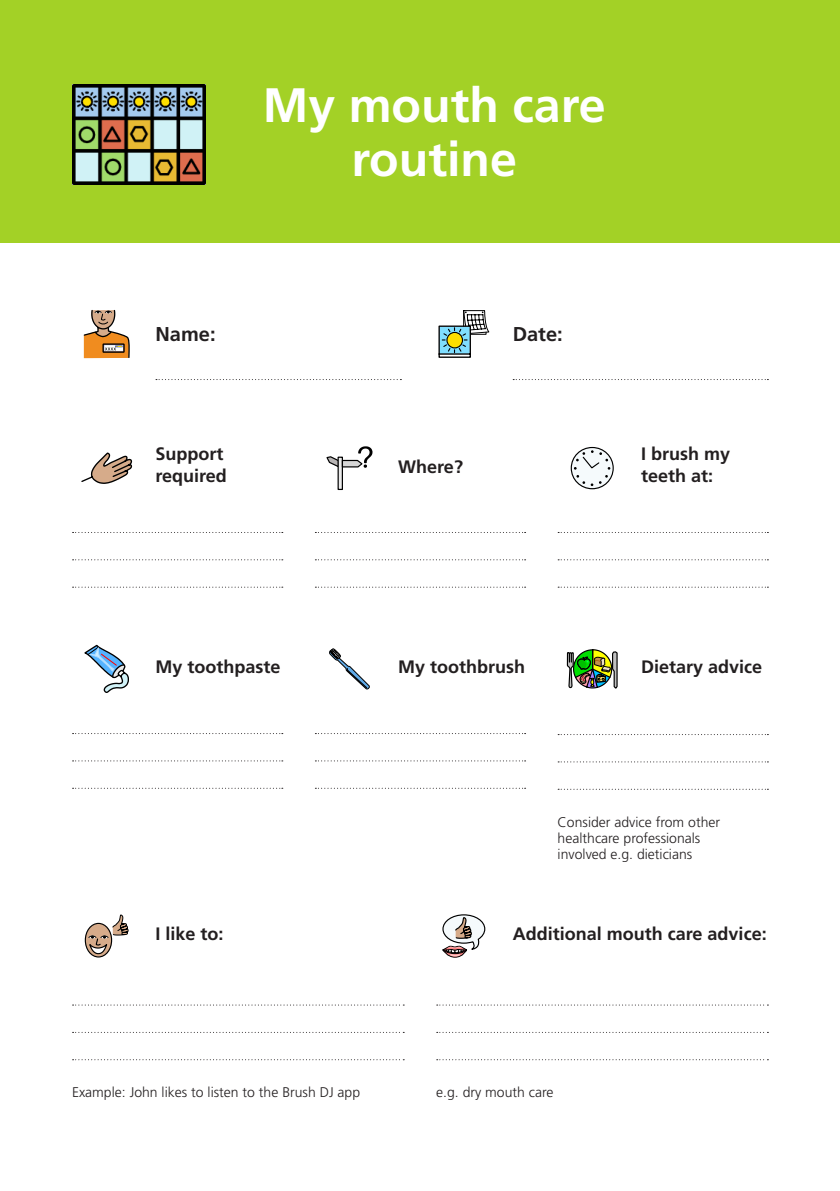
<style>
.page{position:relative;width:840px;height:1191px;background:#fff}
.page>*{position:absolute;margin:0;border:0;box-sizing:border-box;transform-origin:0 0}
.t1{font:700 48.2px/54px "Frutiger LT Std";color:#fff;text-align:center}
.t2{font:700 20px "Frutiger LT Std";color:#231f20}
.t3{font:700 18px/22px "Frutiger LT Std";color:#231f20}
.t4{font:300 14px/16px "Frutiger LT Std";color:#231f20}
</style>
<div class="page">
<div style="left:0;top:0;width:839px;height:242px;background:#a3d126"></div>
<img style="left:72px;top:84px;width:134px;height:100px">
<svg style="left:156px;top:379px;width:245px;height:1px"></svg>
<svg style="left:513px;top:379px;width:255px;height:1px"></svg>
<svg style="left:558px;top:532px;width:210px;height:1px"></svg>
<svg style="left:558px;top:734px;width:210px;height:1px"></svg>
<svg style="left:315px;top:532px;width:210px;height:1px"></svg>
<svg style="left:315px;top:733px;width:210px;height:1px"></svg>
<svg style="left:436px;top:1004px;width:332px;height:1px"></svg>
<svg style="left:72px;top:532px;width:211px;height:1px"></svg>
<svg style="left:72px;top:733px;width:211px;height:1px"></svg>
<svg style="left:72px;top:1004px;width:332px;height:1px"></svg>
<svg style="left:558px;top:559px;width:210px;height:1px"></svg>
<svg style="left:558px;top:761px;width:210px;height:1px"></svg>
<svg style="left:315px;top:559px;width:210px;height:1px"></svg>
<svg style="left:315px;top:760px;width:210px;height:1px"></svg>
<svg style="left:436px;top:1032px;width:332px;height:1px"></svg>
<svg style="left:72px;top:559px;width:211px;height:1px"></svg>
<svg style="left:72px;top:760px;width:211px;height:1px"></svg>
<svg style="left:72px;top:1032px;width:332px;height:1px"></svg>
<svg style="left:558px;top:586px;width:210px;height:1px"></svg>
<svg style="left:558px;top:788px;width:210px;height:1px"></svg>
<svg style="left:315px;top:586px;width:210px;height:1px"></svg>
<svg style="left:315px;top:787px;width:210px;height:1px"></svg>
<svg style="left:436px;top:1059px;width:332px;height:1px"></svg>
<svg style="left:72px;top:586px;width:211px;height:1px"></svg>
<svg style="left:72px;top:787px;width:211px;height:1px"></svg>
<svg style="left:72px;top:1059px;width:332px;height:1px"></svg>
<svg style="left:438px;top:310px;width:51px;height:48px"></svg>
<div style="left:446px;top:332px;width:16px;height:16px;background:#ffde00;border-radius:50%"></div>
<div style="left:446px;top:332px;width:17px;height:16px;border:1px solid #000;border-radius:50%"></div>
<svg style="left:83px;top:310px;width:47px;height:48px"></svg>
<svg style="left:84px;top:914px;width:45px;height:44px"></svg>
<svg style="left:442px;top:914px;width:43px;height:44px"></svg>
<svg style="left:81px;top:452px;width:51px;height:32px"></svg>
<svg style="left:84px;top:644px;width:45px;height:49px"></svg>
<svg style="left:326px;top:446px;width:46px;height:44px"></svg>
<svg style="left:329px;top:648px;width:41px;height:41px"></svg>
<div style="left:571px;top:447px;width:41px;height:42px;background:#f5fafc;border-radius:50%"></div>
<div style="left:570px;top:447px;width:43px;height:42px;border:1px solid #000;border-radius:50%"></div>
<svg style="left:576px;top:475px;width:8px;height:9px"></svg>
<svg style="left:590px;top:475px;width:17px;height:11px"></svg>
<svg style="left:573px;top:450px;width:37px;height:19px"></svg>
<svg style="left:566px;top:649px;width:51px;height:40px"></svg>
<p class="t1" style="left:262px;top:78px;width:344px">My mouth care routine</p>
<p class="t2" style="left:155px;top:322px;width:62px">Name:</p>
<p class="t3" style="left:155px;top:443px;width:73px">Support required</p>
<p class="t3" style="left:398px;top:455px;width:66px">Where?</p>
<p class="t2" style="left:512px;top:322px;width:52px">Date:</p>
<p class="t3" style="left:640px;top:443px;width:91px">I brush my teeth at:</p>
<p class="t3" style="left:155px;top:656px;width:127px">My toothpaste</p>
<p class="t3" style="left:398px;top:656px;width:128px">My toothbrush</p>
<p class="t3" style="left:640px;top:656px;width:123px">Dietary advice</p>
<p class="t3" style="left:155px;top:922px;width:70px">I like to:</p>
<p class="t4" style="left:557px;top:814px;width:164px">Consider advice from other healthcare professionals involved e.g. dieticians</p>
<p class="t3" style="left:512px;top:922px;width:255px">Additional mouth care advice:</p>
<p class="t4" style="left:72px;top:1084px;width:289px">Example: John likes to listen to the Brush DJ app</p>
<p class="t4" style="left:436px;top:1084px;width:119px">e.g. dry mouth care</p>
</div>
